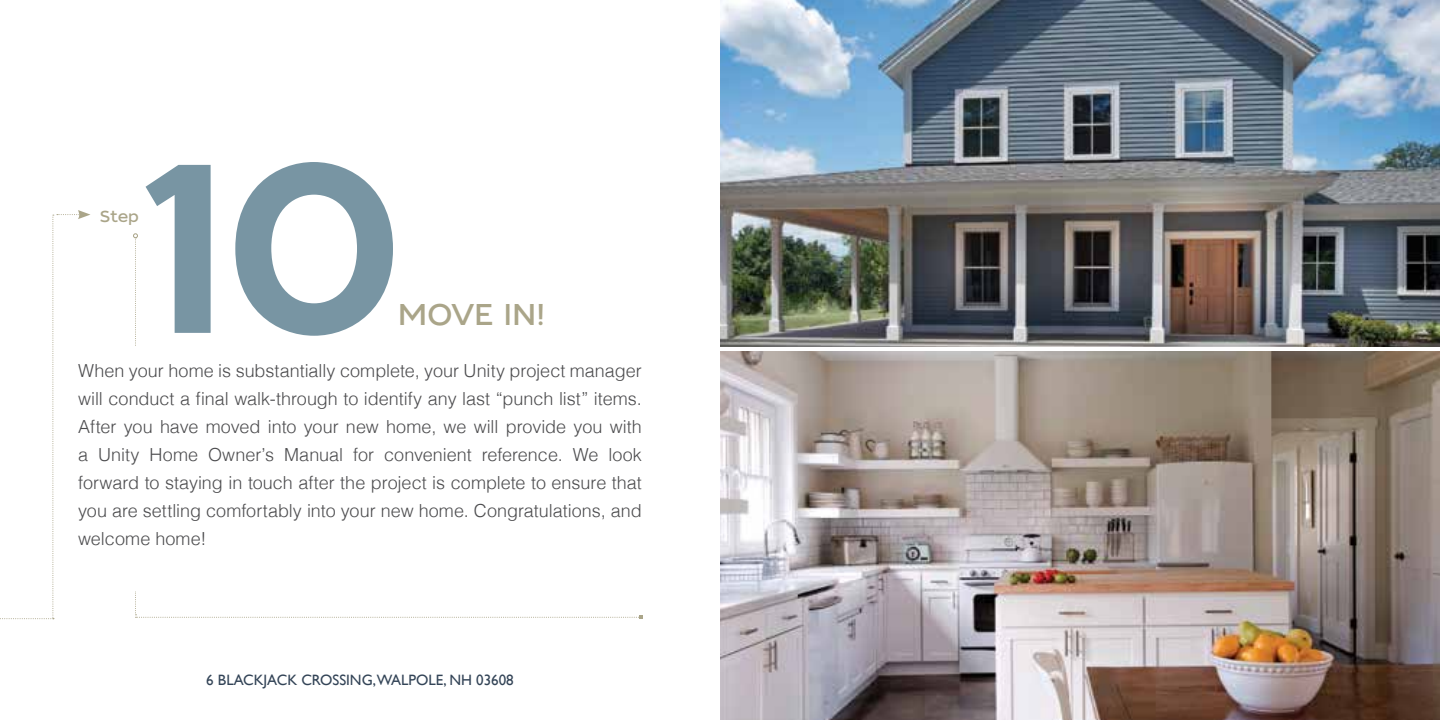
<style>
.page{position:relative;width:1440px;height:720px;background:#fff}
.page>*{position:absolute;margin:0;border:0;box-sizing:border-box;transform-origin:0 0}
.t1{font:240px "Tide Sans 500 Dudette";color:#7895a3}
.t2{font:30px "Tide Sans 400 Lil Dude";letter-spacing:-.02em;color:#aaa589}
.t3{font:300 18px/28px "Helvetica";color:#4c4c4e;text-align:justify}
.t4{font:16px "Tide Sans 400 Lil Dude";color:#aaa589}
.t5{font:15px "Gill Sans";color:#334457}
</style>
<div class="page">
<svg style="left:0;top:210px;width:91px;height:409px"></svg>
<div style="left:78px;top:347px;width:564px;height:244px;background:#fff"></div>
<img style="left:720px;top:0;width:720px;height:347px">
<img style="left:720px;top:351px;width:720px;height:369px">
<h1 class="t1" style="left:135px;top:96px;width:272px">10</h1>
<p class="t4" style="left:100px;top:207px;width:41px">Step</p>
<h2 class="t2" style="left:398px;top:296px;width:150px">MOVE IN!</h2>
<p class="t3" style="left:78px;top:356px;width:565px">When your home is substantially complete, your Unity project manager will conduct a final walk-through to identify any last “punch list” items.<br>After you have moved into your new home, we will provide you with a Unity Home Owner’s Manual for convenient reference. We look forward to staying in touch after the project is complete to ensure that you are settling comfortably into your new home. Congratulations, and welcome home!</p>
<p class="t5" style="left:206px;top:671px;width:309px">6 BLACKJACK CROSSING,WALPOLE, NH 03608</p>
</div>
